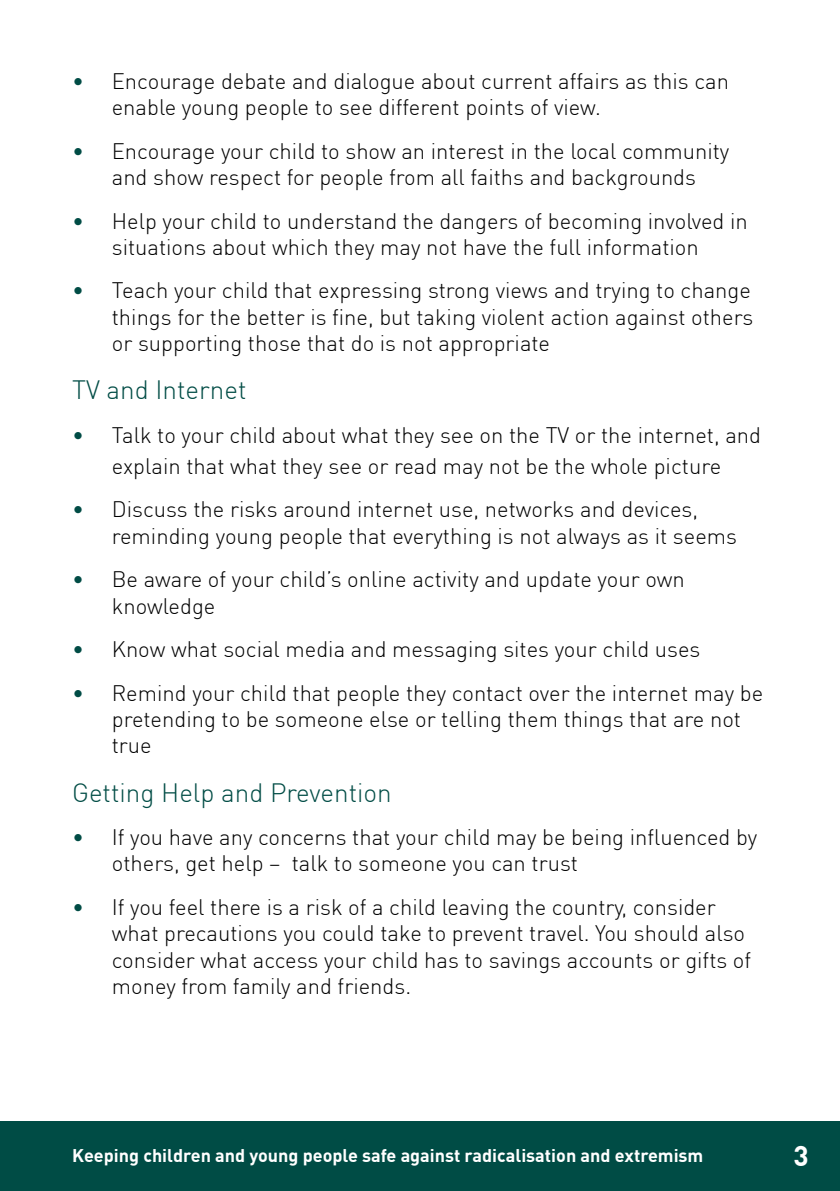
<style>
.page{position:relative;width:840px;height:1191px;background:#fff}
.page>*{position:absolute;margin:0;border:0;box-sizing:border-box;transform-origin:0 0}
.t1{font:700 28px "DIN Pro";color:#fff}
.t2{font:300 26px "DIN Pro";color:#004c45}
.t3{font:300 22px/26.4px "DIN Pro";color:#000}
.t4{font:700 18px "DIN Pro";color:#fff}
.s1{color:#004c45}
</style>
<div class="page">
<div style="left:0;top:1121px;width:839px;height:70px;background:#004c45"></div>
<p class="t3" style="left:112px;top:67px;width:618px;text-indent:-40px"><span class="s1">•</span> Encourage debate and dialogue about current affairs as this can enable young people to see different points of view.</p>
<p class="t3" style="left:72px;top:137px;width:658px;text-align:center"><span class="s1">•</span> Encourage your child to show an interest in the local community and show respect for people from all faiths and backgrounds</p>
<p class="t3" style="left:72px;top:207px;width:677px;text-align:center"><span class="s1">•</span> Help your child to understand the dangers of becoming involved in situations about which they may not have the full information</p>
<p class="t3" style="left:112px;top:277px;width:642px;text-align:justify;text-indent:-40px"><span class="s1">•</span> Teach your child that expressing strong views and trying to change things for the better is fine, but taking violent action against others or supporting those that do is not appropriate</p>
<p class="t2" style="left:72px;top:374px;width:176px">TV and Internet</p>
<p class="t3" style="left:72px;top:419px;width:690px;line-height:31.2px;text-align:center"><span class="s1">•</span> Talk to your child about what they see on the TV or the internet, and explain that what they see or read may not be the whole picture</p>
<p class="t3" style="left:112px;top:496px;width:626px;text-indent:-40px"><span class="s1">•</span> Discuss the risks around internet use, networks and devices, reminding young people that everything is not always as it seems</p>
<p class="t3" style="left:112px;top:566px;width:574px;text-indent:-40px"><span class="s1">•</span> Be aware of your child’s online activity and update your own knowledge</p>
<p class="t3" style="left:72px;top:635px;width:629px"><span class="s1">•</span> Know what social media and messaging sites your child uses</p>
<p class="t3" style="left:112px;top:679px;width:652px;text-indent:-40px"><span class="s1">•</span> Remind your child that people they contact over the internet may be pretending to be someone else or telling them things that are not true</p>
<p class="t2" style="left:72px;top:776px;width:321px">Getting Help and Prevention</p>
<p class="t3" style="left:112px;top:823px;width:646px;text-indent:-40px"><span class="s1">•</span> If you have any concerns that your child may be being influenced by others, get help – talk to someone you can trust</p>
<p class="t3" style="left:112px;top:893px;width:640px;text-indent:-40px"><span class="s1">•</span> If you feel there is a risk of a child leaving the country, consider what precautions you could take to prevent travel. You should also consider what access your child has to savings accounts or gifts of money from family and friends.</p>
<p class="t4" style="left:72px;top:1143px;width:632px">Keeping children and young people safe against radicalisation and extremism</p>
<p class="t1" style="left:792px;top:1137px;width:17px">3</p>
</div>
